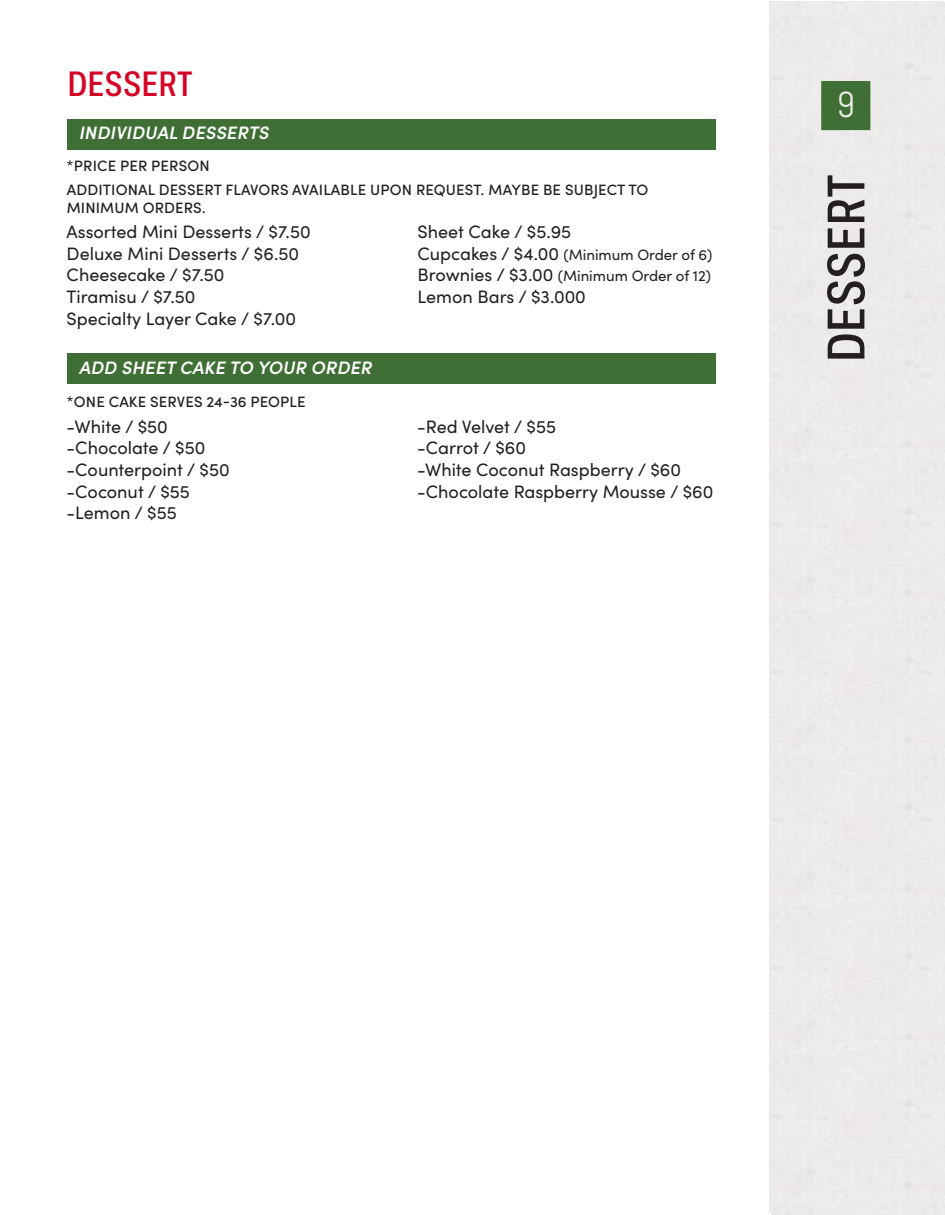
<style>
.page{position:relative;width:945px;height:1215px;background:#fff}
.page>*{position:absolute;margin:0;border:0;box-sizing:border-box;transform-origin:0 0}
.t1{font:54px "Abel";color:#231f20}
.Table_of_Contents{font:500 54px "Ballinger Condensed";color:#231f20}
.Heading{font:500 36px "Ballinger Condensed";color:#d40426}
.t2{font:36px "Abel";color:#ebeae8}
.t3{font:18px "Sofia Pro";color:#231f20}
.t4{font:italic 600 18px "Sofia Pro";letter-spacing:.01em;color:#fff}
.t5{font:500 15px "Sofia Pro";letter-spacing:.01em;color:#231f20}
.t6{font:15px "Sofia Pro";color:#231f20}
.s1{font-size:18px}
</style>
<div class="page">
<div style="left:918px;top:151px;width:27px;height:150px;background:#ebeae8"></div>
<div style="left:918px;top:892px;width:27px;height:150px;background:#ebeae8"></div>
<div style="left:821px;top:81px;width:49px;height:49px;background:#3f6f35"></div>
<div style="left:67px;top:354px;width:649px;height:30px;background:#3f6f35"></div>
<div style="left:67px;top:119px;width:649px;height:31px;background:#3f6f35"></div>
<p class="Heading" style="left:68px;top:64px;width:127px">DESSERT</p>
<p class="t4" style="left:79px;top:119px;width:191px">INDIVIDUAL DESSERTS</p>
<p class="t5" style="left:67px;top:155px;width:145px">*PRICE PER PERSON</p>
<p class="t5" style="left:67px;top:179px;width:583px">ADDITIONAL DESSERT FLAVORS AVAILABLE UPON REQUEST. MAYBE BE SUBJECT TO</p>
<p class="t5" style="left:67px;top:197px;width:141px">MINIMUM ORDERS.</p>
<p class="t3" style="left:67px;top:219px;width:246px">Assorted Mini Desserts / $7.50</p>
<p class="t3" style="left:67px;top:240px;width:234px">Deluxe Mini Desserts / $6.50</p>
<p class="t3" style="left:67px;top:262px;width:159px">Cheesecake / $7.50</p>
<p class="t3" style="left:67px;top:284px;width:130px">Tiramisu / $7.50</p>
<p class="t3" style="left:67px;top:305px;width:231px">Specialty Layer Cake / $7.00</p>
<p class="t4" style="left:79px;top:354px;width:294px">ADD SHEET CAKE TO YOUR ORDER</p>
<p class="t5" style="left:67px;top:391px;width:240px">*ONE CAKE SERVES 24-36 PEOPLE</p>
<p class="t3" style="left:67px;top:413px;width:103px">-White / $50</p>
<p class="t3" style="left:67px;top:435px;width:140px">-Chocolate / $50</p>
<p class="t3" style="left:67px;top:457px;width:165px">-Counterpoint / $50</p>
<p class="t3" style="left:67px;top:478px;width:125px">-Coconut / $55</p>
<p class="t3" style="left:67px;top:500px;width:112px">-Lemon / $55</p>
<p class="t3" style="left:418px;top:219px;width:155px">Sheet Cake / $5.95</p>
<p class="t6" style="left:418px;top:244px;width:296px"><span class="s1">Cupcakes / $4.00</span> (Minimum Order of 6)</p>
<p class="t6" style="left:418px;top:265px;width:295px"><span class="s1">Brownies / $3.00</span> (Minimum Order of 12)</p>
<p class="t3" style="left:418px;top:284px;width:170px">Lemon Bars / $3.000</p>
<p class="t3" style="left:417px;top:413px;width:140px">-Red Velvet / $55</p>
<p class="t3" style="left:417px;top:435px;width:110px">-Carrot / $60</p>
<p class="t3" style="left:417px;top:457px;width:265px">-White Coconut Raspberry / $60</p>
<p class="t3" style="left:417px;top:478px;width:298px">-Chocolate Raspberry Mousse / $60</p>
<p class="t2" style="left:837px;top:82px;width:19px">2</p>
<p class="t2" style="left:837px;top:82px;width:20px">9</p>
<p class="Table_of_Contents" style="left:816px;top:362px;width:189px;rotate:-90deg">DESSERT</p>
<p class="t1" style="left:814px;top:428px;width:255px;rotate:-90deg">APPETIZE S</p>
</div>
